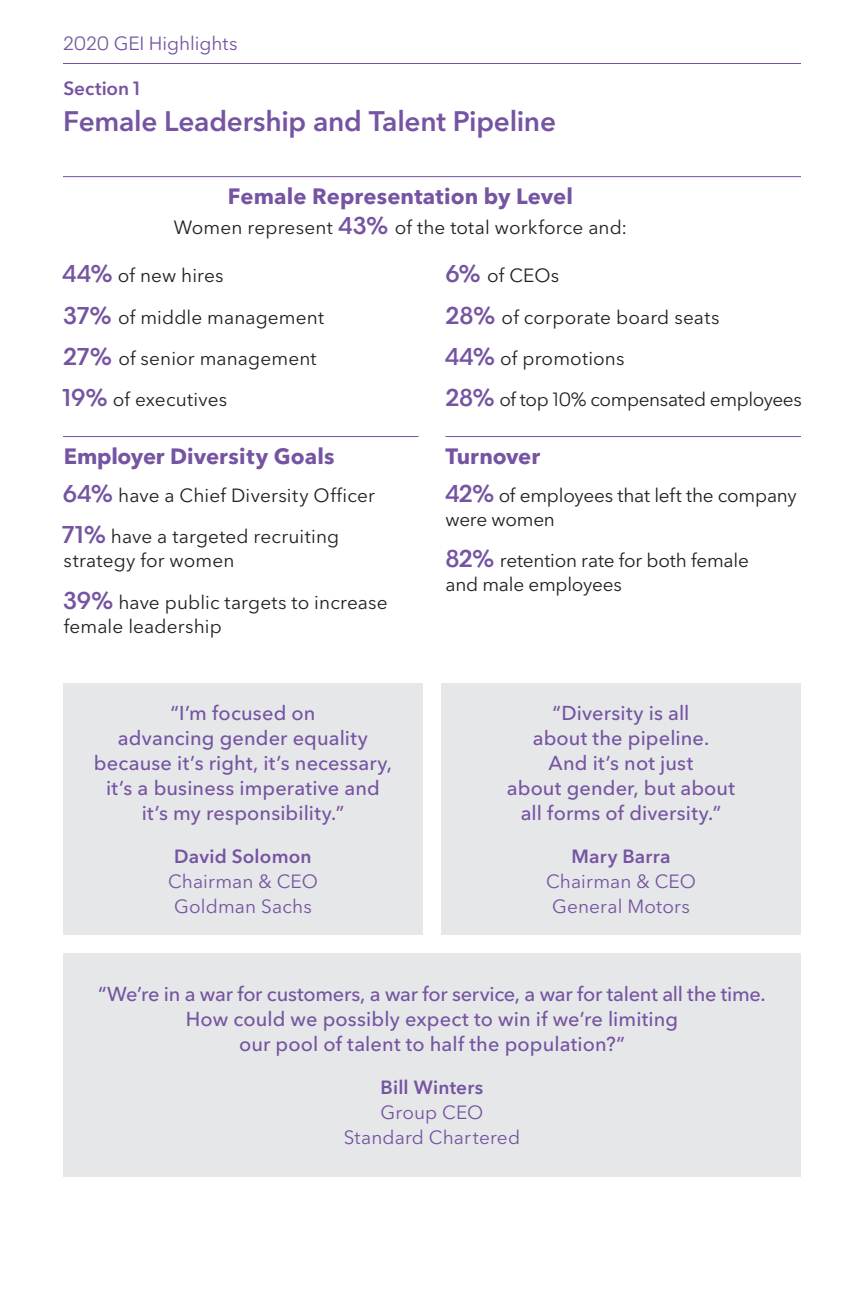
<style>
.page{position:relative;width:864px;height:1296px;background:#fff}
.page>*{position:absolute;margin:0;border:0;box-sizing:border-box;transform-origin:0 0}
.Subtitle{font:600 28px "Avenir Next P For BBG";letter-spacing:-.01em;color:#7554a2}
.Subtitle-2{font:700 22px "Avenir Next P For BBG";letter-spacing:.005em;color:#7554a2}
.t1{font:500 20px/25px "Avenir Next P For BBG";letter-spacing:.005em;color:#7554a2;text-align:center}
.copy{font:19px/24px "Avenir Next P For BBG";letter-spacing:.005em;color:#231f20}
.copy-2{font:19px/25px "Avenir Next P For BBG";letter-spacing:.005em;color:#7554a2;text-align:center}
.copy-3{font:19px/24px "Avenir Next P For BBG";letter-spacing:-.015em;color:#231f20}
.Subtitle-3{font:19px/24px "Avenir Next P For BBG";letter-spacing:-.015em;color:#231f20}
.copy-4{font:19px "Avenir Next P For BBG";letter-spacing:-.025em;color:#231f20}
.Subtitle-4{font:600 19px "Avenir Next P For BBG";letter-spacing:-.01em;color:#7554a2}
.s1{font-weight:600;font-size:24px;color:#7554a2}
.s2{font-weight:600}
</style>
<div class="page">
<hr style="left:63px;top:63px;width:738px;height:1px;background:#7554a2">
<hr style="left:63px;top:176px;width:738px;height:1px;background:#7554a2">
<hr style="left:63px;top:436px;width:355px;height:1px;background:#7554a2">
<hr style="left:446px;top:436px;width:355px;height:1px;background:#7554a2">
<div style="left:63px;top:683px;width:360px;height:252px;background:#e6e7e9"></div>
<div style="left:63px;top:953px;width:738px;height:224px;background:#e6e7e9"></div>
<div style="left:441px;top:683px;width:360px;height:252px;background:#e6e7e9"></div>
<p class="copy-2" style="left:63px;top:31px;width:176px">2020 GEI Highlights</p>
<p class="Subtitle-4" style="left:64px;top:77px;width:79px">Section 1</p>
<p class="Subtitle" style="left:63px;top:104px;width:494px">Female Leadership and Talent Pipeline</p>
<p class="Subtitle-2" style="left:228px;top:183px;width:347px">Female Representation by Level</p>
<p class="copy" style="left:174px;top:216px;width:455px">Women represent <span class="s1">43%</span> of the total workforce and:</p>
<p class="copy" style="left:63px;top:264px;width:163px"><span class="s1">44%</span> of new hires</p>
<p class="copy" style="left:63px;top:305px;width:263px"><span class="s1">37%</span> of middle management</p>
<p class="copy" style="left:63px;top:346px;width:255px"><span class="s1">27%</span> of senior management</p>
<p class="copy" style="left:62px;top:388px;width:166px"><span class="s1">19%</span> of executives</p>
<p class="Subtitle-2" style="left:64px;top:442px;width:272px">Employer Diversity Goals</p>
<p class="copy" style="left:63px;top:483px;width:314px"><span class="s1">64%</span> have a Chief Diversity Officer</p>
<p class="copy" style="left:62px;top:525px;width:279px"><span class="s1">71%</span> have a targeted recruiting strategy for women</p>
<p class="copy" style="left:63px;top:590px;width:326px"><span class="s1">39%</span> have public targets to increase female leadership</p>
<p class="copy" style="left:445px;top:264px;width:115px"><span class="s1">6%</span> of CEOs</p>
<p class="copy" style="left:446px;top:305px;width:275px"><span class="s1">28%</span> of corporate board seats</p>
<p class="copy" style="left:445px;top:346px;width:181px"><span class="s1">44%</span> of promotions</p>
<p class="copy-4" style="left:446px;top:388px;width:358px"><span class="s1">28%</span> of top 10% compensated employees</p>
<p class="Subtitle-2" style="left:446px;top:442px;width:96px">Turnover</p>
<p class="Subtitle-3" style="left:446px;top:483px;width:353px"><span class="s1">42%</span> of employees that left the company were women</p>
<p class="copy-3" style="left:446px;top:549px;width:305px"><span class="s1">82%</span> retention rate for both female and male employees</p>
<p class="t1" style="left:94px;top:701px;width:300px">“I’m focused on<br>advancing gender equality because it’s right, it’s necessary, it’s a business imperative and it’s my responsibility.”</p>
<p class="copy-2" style="left:168px;top:844px;width:151px"><span class="s2">David Solomon<br></span>Chairman &amp; CEO<br>Goldman Sachs</p>
<p class="t1" style="left:507px;top:701px;width:230px">“Diversity is all<br>about the pipeline.<br>And it’s not just<br>about gender, but about all forms of diversity.”</p>
<p class="copy-2" style="left:546px;top:844px;width:151px"><span class="s2">Mary Barra<br></span>Chairman &amp; CEO<br>General Motors</p>
<p class="t1" style="left:98px;top:981px;width:669px">“We’re in a war for customers, a war for service, a war for talent all the time.<br>How could we possibly expect to win if we’re limiting<br>our pool of talent to half the population?”</p>
<p class="copy-2" style="left:344px;top:1075px;width:178px"><span class="s2">Bill Winters<br></span>Group CEO<br>Standard Chartered</p>
</div>
